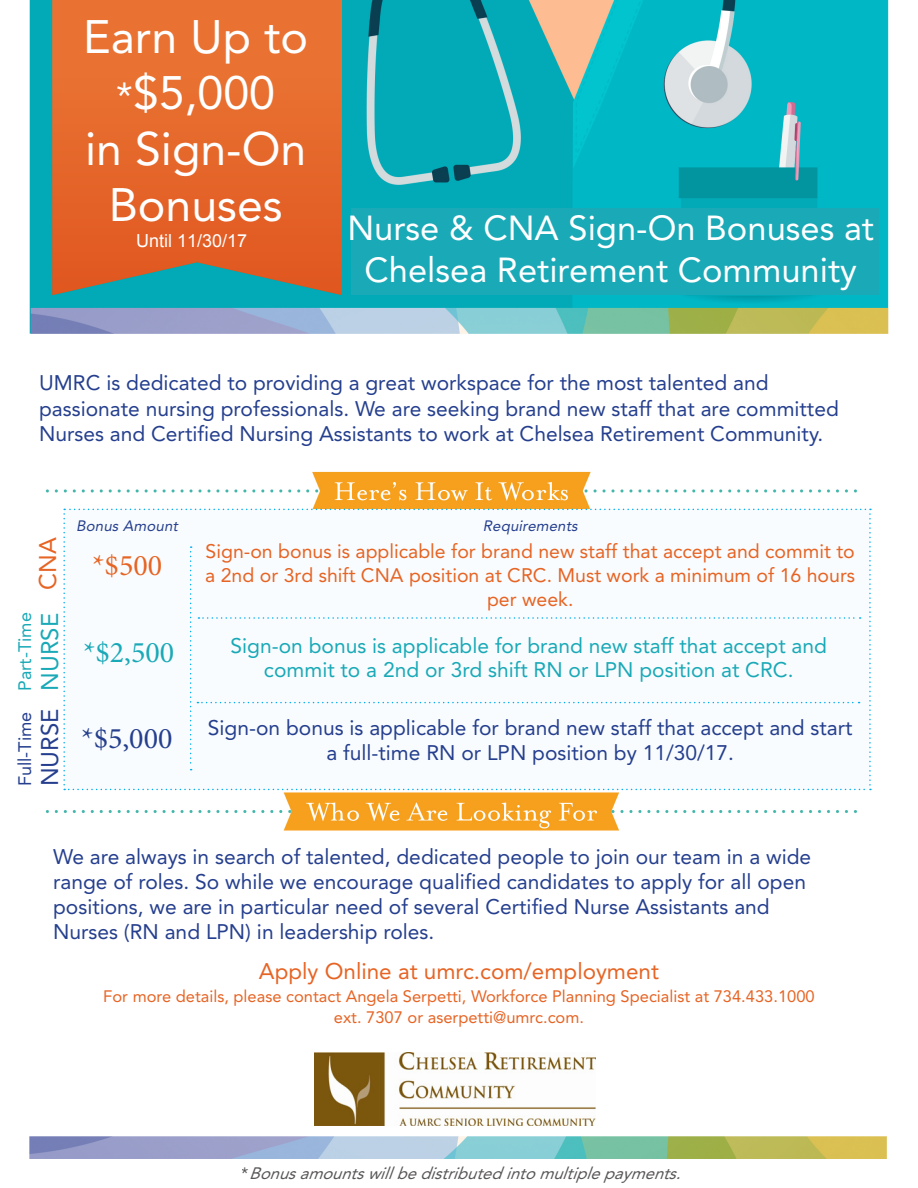
<style>
.page{position:relative;width:918px;height:1188px;background:#fff}
.page>*{position:absolute;margin:0;border:0;box-sizing:border-box;transform-origin:0 0}
.t1{font:46.5px "Avenir";color:#fff}
.t2{font:34.5px/41.4px "Avenir";color:#fff;text-align:center}
.t3{font:30px "Minion Pro";color:#1aa9b7}
.t4{font:30px "Minion Pro";color:#253f8e}
.t5{font:30px "Minion Pro";color:#e66424}
.t6{font:24px "Avenir";color:#1aa9b7}
.t7{font:24px "Avenir";color:#253f8e}
.t8{font:24px "Avenir";color:#e66424}
.t9{font:22.5px "Avenir";color:#e66424}
.t10{font:21px/25.2px "Avenir";color:#253f8e}
.t11{font:21px/24px "Avenir";color:#1aa9b7;text-align:center}
.t12{font:19.5px/24px "Avenir";color:#e66424;text-align:center}
.t13{font:18px "Arial";color:#fff}
.t14{font:18px "Avenir";color:#1aa9b7}
.t15{font:18px "Avenir";color:#253f8e}
.t16{font:16.5px "Avenir";color:#e66424}
.t17{font:italic 16.5px "Avenir";color:#231f20}
.t18{font:italic 15px "Avenir";color:#253f8e}
.s1{font-size:37.5px}
.s2{font-style:normal}
</style>
<div class="page">
<img style="left:29px;top:0;width:860px;height:1158px">
<div style="left:52px;top:0;width:290px;height:78px;background:#e97232"></div>
<svg style="left:52px;top:78px;width:290px;height:217px;background:#d26a33"></svg>
<div style="left:351px;top:208px;width:528px;height:86px;background:#1aa9b7"></div>
<div style="left:266px;top:1028px;width:371px;height:87px;background:#fff"></div>
<img style="left:314px;top:1052px;width:282px;height:73px">
<svg style="left:63px;top:509px;width:808px;height:281px"></svg>
<p class="t1" style="left:83px;top:10px;width:226px">Earn Up to</p>
<p class="t1" style="left:116px;top:66px;width:160px"><span class="s1">*</span>$5,000</p>
<p class="t1" style="left:85px;top:122px;width:223px">in Sign-On</p>
<p class="t1" style="left:109px;top:178px;width:176px">Bonuses</p>
<p class="t13" style="left:136px;top:229px;width:113px">Until 11/30/17</p>
<p class="t2" style="left:347px;top:208px;width:528px">Nurse &amp; CNA Sign-On Bonuses at<br>Chelsea Retirement Community</p>
<p class="t10" style="left:39px;top:371px;width:801px">UMRC is dedicated to providing a great workspace for the most talented and passionate nursing professionals. We are seeking brand new staff that are committed<br>Nurses and Certified Nursing Assistants to work at Chelsea Retirement Community.</p>
<p class="t8" style="left:34px;top:590px;width:54px;rotate:-90deg">CNA</p>
<p class="t14" style="left:14px;top:691px;width:80px;rotate:-90deg">Part-Time</p>
<p class="t6" style="left:36px;top:691px;width:79px;rotate:-90deg">NURSE</p>
<p class="t18" style="left:76px;top:517px;width:106px">Bonus Amount</p>
<p class="t5" style="left:93px;top:545px;width:71px">*$500</p>
<p class="t18" style="left:483px;top:517px;width:99px">Requirements</p>
<p class="t12" style="left:205px;top:539px;width:651px">Sign-on bonus is applicable for brand new staff that accept and commit to a 2nd or 3rd shift CNA position at CRC. Must work a minimum of 16 hours per week.</p>
<p class="t3" style="left:83px;top:633px;width:92px">*$2,500</p>
<p class="t11" style="left:231px;top:634px;width:598px">Sign-on bonus is applicable for brand new staff that accept and commit to a 2nd or 3rd shift RN or LPN position at CRC.</p>
<p class="t15" style="left:14px;top:786px;width:76px;rotate:-90deg">Full-Time</p>
<p class="t7" style="left:36px;top:786px;width:79px;rotate:-90deg">NURSE</p>
<p class="t10" style="left:208px;top:716px;width:646px;line-height:24.5px;text-align:center">Sign-on bonus is applicable for brand new staff that accept and start a full-time RN or LPN position by 11/30/17.</p>
<p class="t4" style="left:82px;top:718px;width:92px">*$5,000</p>
<p class="t10" style="left:53px;top:844px;width:760px">We are always in search of talented, dedicated people to join our team in a wide range of roles. So while we encourage qualified candidates to apply for all open positions, we are in particular need of several Certified Nurse Assistants and Nurses (RN and LPN) in leadership roles.</p>
<p class="t9" style="left:259px;top:958px;width:402px">Apply Online at umrc.com/employment</p>
<p class="t16" style="left:103px;top:986px;width:713px">For more details, please contact Angela Serpetti, Workforce Planning Specialist at 734.433.1000</p>
<p class="t16" style="left:334px;top:1007px;width:252px">ext. 7307 or aserpetti@umrc.com.</p>
<p class="t17" style="left:242px;top:1164px;width:447px"><span class="s2">*</span> Bonusamountswillbedistributedintomultiplepayments.</p>
</div>
